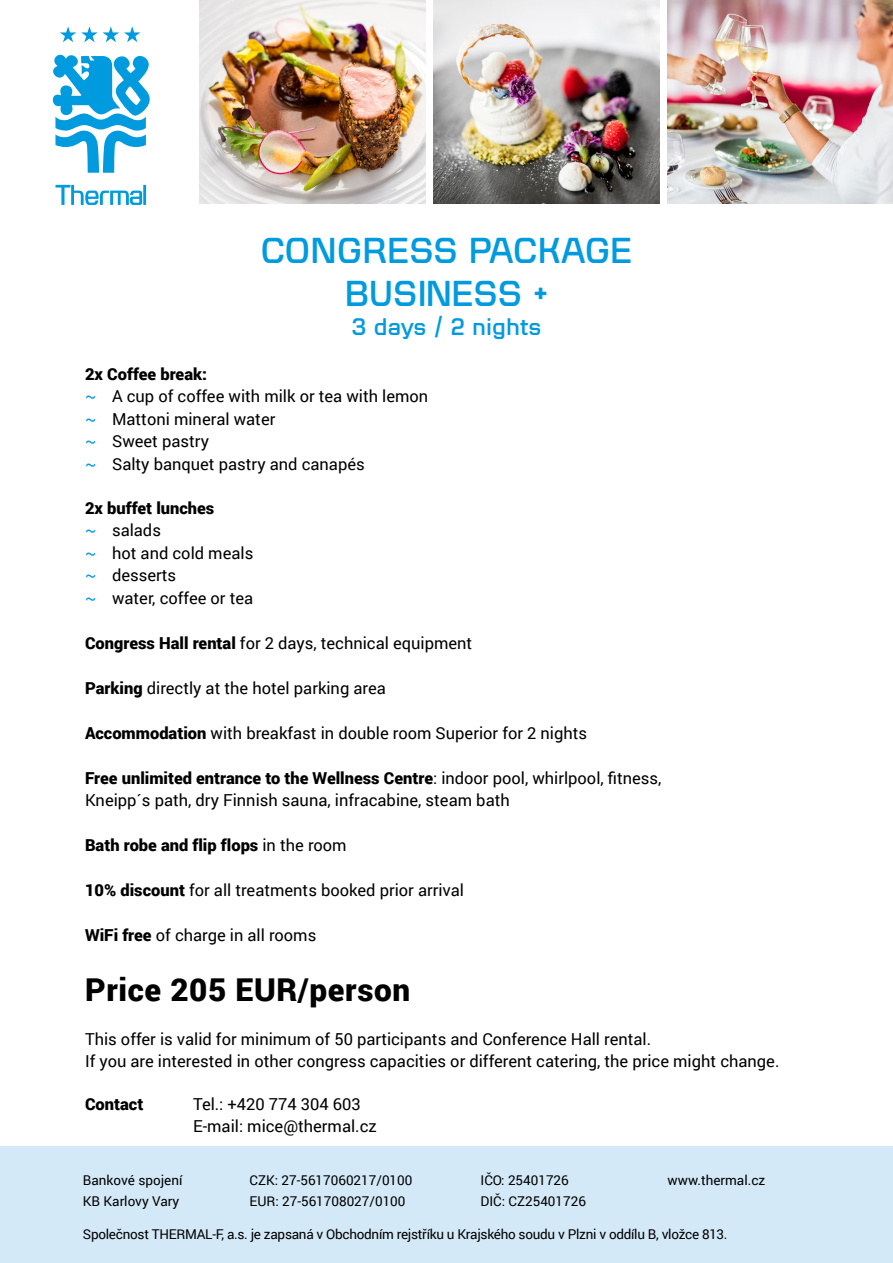
<style>
.page{position:relative;width:893px;height:1263px;background:#fff}
.page>*{position:absolute;margin:0;border:0;box-sizing:border-box;transform-origin:0 0}
.t1{font:36px/43.2px "BC Barell Thermal";letter-spacing:-.015em;color:#009bdf;text-align:center}
.t2{font:900 31.5px "Roboto";letter-spacing:.02em;color:#000}
.t3{font:24px "BC Barell Thermal";letter-spacing:-.005em;color:#009bdf}
.t4{font:16.5px/22.5px "Roboto";color:#000}
.t5{font:900 16.5px "Roboto";color:#000}
.t6{font:13.5px/21px "Roboto";color:#000}
.t7{font:13.5px "Roboto";letter-spacing:-.02em;color:#000}
.s1{color:#009bdf}
.s2{font-weight:900}
.s3{font-weight:400}
</style>
<div class="page">
<div style="left:0;top:1146px;width:893px;height:117px;background:#d4e9f8"></div>
<svg style="left:55px;top:185px;width:87px;height:20px"></svg>
<hr style="left:143px;top:185px;width:3px;height:20px;background:#009bdf">
<svg style="left:60px;top:26px;width:80px;height:16px"></svg>
<svg style="left:52px;top:54px;width:98px;height:119px"></svg>
<img style="left:200px;top:0;width:226px;height:203px">
<img style="left:433px;top:0;width:226px;height:203px">
<img style="left:667px;top:0;width:226px;height:203px">
<p class="t1" style="left:260px;top:227px;width:374px">CONGRESS PACKAGE<br>BUSINESS +</p>
<p class="t3" style="left:352px;top:312px;width:191px">3 days / 2 nights</p>
<p class="t5" style="left:85px;top:362px;width:123px">2x Coffee break:</p>
<p class="t4" style="left:85px;top:384px;width:345px"><span class="s1">~</span> A cup of coffee with milk or tea with lemon</p>
<p class="t4" style="left:85px;top:407px;width:192px"><span class="s1">~</span> Mattoni mineral water</p>
<p class="t4" style="left:85px;top:429px;width:125px"><span class="s1">~</span> Sweet pastry</p>
<p class="t4" style="left:85px;top:452px;width:281px"><span class="s1">~</span> Salty banquet pastry and canapés</p>
<p class="t5" style="left:85px;top:496px;width:131px">2x buffet lunches</p>
<p class="t4" style="left:85px;top:519px;width:77px"><span class="s1">~</span> salads</p>
<p class="t4" style="left:85px;top:541px;width:170px"><span class="s1">~</span> hot and cold meals</p>
<p class="t4" style="left:85px;top:564px;width:93px"><span class="s1">~</span> desserts</p>
<p class="t4" style="left:85px;top:586px;width:170px"><span class="s1">~</span> water, coffee or tea</p>
<p class="t4" style="left:85px;top:631px;width:389px"><span class="s2">Congress Hall rental</span> for 2 days, technical equipment</p>
<p class="t4" style="left:85px;top:676px;width:302px"><span class="s2">Parking</span> directly at the hotel parking area</p>
<p class="t4" style="left:85px;top:721px;width:504px"><span class="s2">Accommodation</span> with breakfast in double room Superior for 2 nights</p>
<p class="t4" style="left:85px;top:766px;width:578px"><span class="s2">Free unlimited entrance to the Wellness Centre</span>: indoor pool, whirlpool, fitness,<br>Kneipp´s path, dry Finnish sauna, infracabine, steam bath</p>
<p class="t5" style="left:85px;top:834px;width:263px">Bath robe and flip flops <span class="s3">in the room</span></p>
<p class="t4" style="left:85px;top:879px;width:380px"><span class="s2">10% discount</span> for all treatments booked prior arrival</p>
<p class="t4" style="left:85px;top:924px;width:233px"><span class="s2">WiFi free</span> of charge in all rooms</p>
<p class="t2" style="left:85px;top:967px;width:327px">Price 205 EUR/person</p>
<p class="t4" style="left:85px;top:1027px;width:568px">This offer is valid for minimum of 50 participants and Conference Hall rental.</p>
<p class="t4" style="left:85px;top:1050px;width:696px">If you are interested in other congress capacities or different catering, the price might change.</p>
<p class="t5" style="left:85px;top:1092px;width:60px">Contact</p>
<p class="t4" style="left:193px;top:1092px;width:169px">Tel.: +420 774 304 603</p>
<p class="t4" style="left:193px;top:1114px;width:185px">E-mail: mice@thermal.cz</p>
<p class="t6" style="left:83px;top:1169px;width:101px">Bankové spojení<br>KB Karlovy Vary</p>
<p class="t6" style="left:249px;top:1169px;width:164px">CZK: 27-5617060217/0100<br>EUR: 27-561708027/0100</p>
<p class="t6" style="left:480px;top:1169px;width:107px">IČO: 25401726<br>DIČ: CZ25401726</p>
<p class="t6" style="left:668px;top:1169px;width:99px">www.thermal.cz</p>
<p class="t7" style="left:83px;top:1224px;width:646px">Společnost THERMAL-F, a.s. je zapsaná v Obchodním rejstříku u Krajského soudu v Plzni v oddílu B, vložce 813.</p>
</div>
